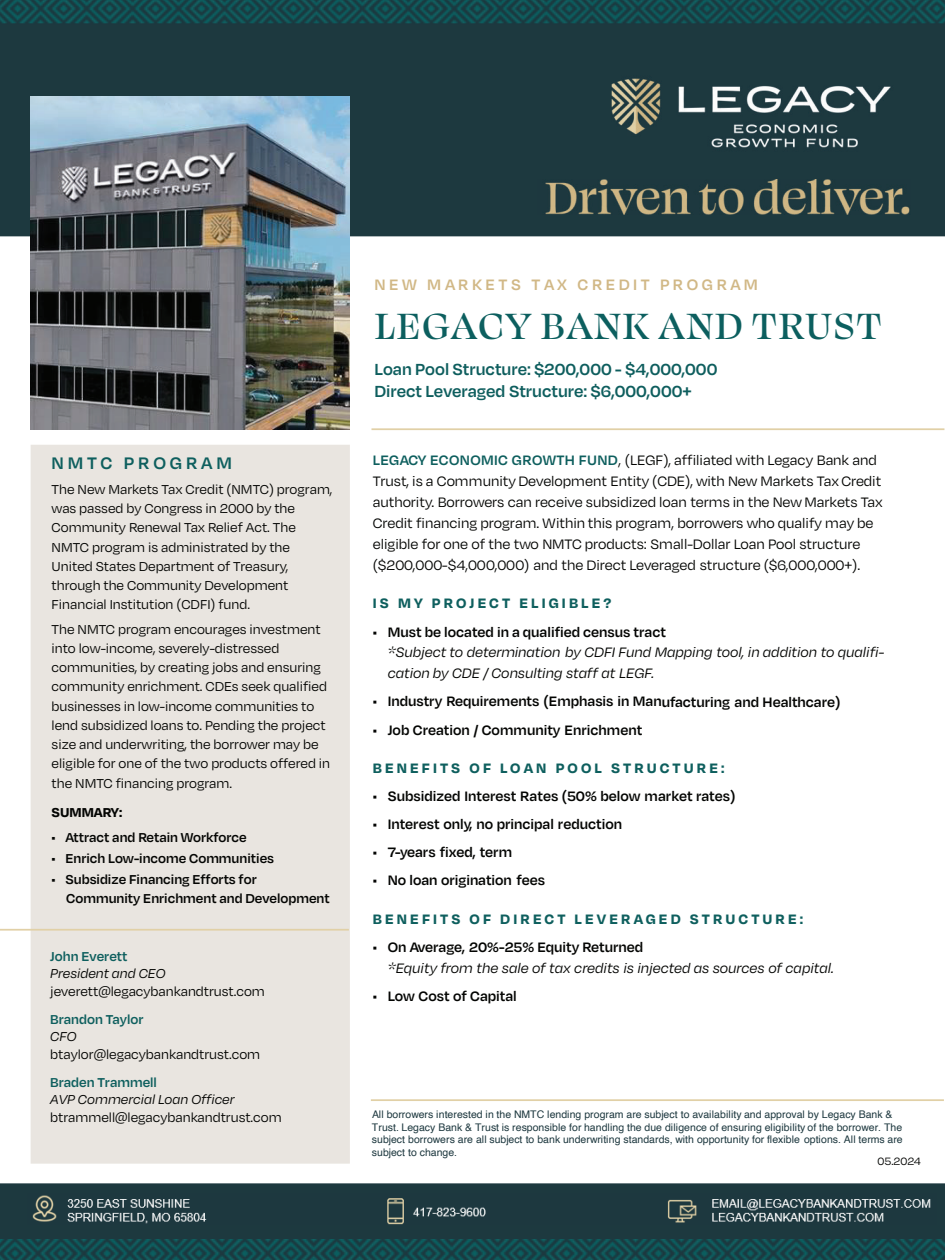
<style>
.page{position:relative;width:945px;height:1260px;background:#fff}
.page>*{position:absolute;margin:0;border:0;box-sizing:border-box;transform-origin:0 0}
.t1{font:500 42px "Swear Display";letter-spacing:.025em;color:#0c5f5f}
.t2{font:600 19.25px "Degular";letter-spacing:.2em;color:#0e5f5e}
.t3{font:600 18.55px/22.1px "Degular";color:#0e5e5e}
.t4{font:600 17.5px "Degular";letter-spacing:.205em;color:#d1b886}
.t5{font:15.75px/21px "Degular";letter-spacing:-.005em;color:#040503}
.t6{font:600 15.75px "Degular";color:#040503}
.t7{font:italic 15.75px/21px "Degular";letter-spacing:-.005em;color:#040503}
.t8{font:700 15.75px "Degular";letter-spacing:.2em;color:#0e5f5e}
.t9{font:14.88px/19.2px "Degular";color:#040503}
.t10{font:600 14.88px/19.2px "Degular";color:#040503}
.t11{font:italic 14.88px "Degular";color:#040503}
.t12{font:600 14.88px "Degular";color:#0e5f5e}
.t13{font:700 14.88px "Degular";color:#040503}
.t14{font:12.25px "Degular";color:#040503}
.t15{font:10.5px/12.6px "Helvetica";color:#1d383f}
.s1{font-weight:600;color:#0e5f5e}
</style>
<div class="page">
<img style="left:0;top:0;width:945px;height:24px">
<div style="left:0;top:24px;width:945px;height:212px;background:#1d393f"></div>
<img style="left:592px;top:56px;width:318px;height:112px">
<img style="left:31px;top:96px;width:318px;height:333px">
<div style="left:0;top:1183px;width:945px;height:56px;background:#1d393f"></div>
<img style="left:538px;top:180px;width:372px;height:35px">
<img style="left:27px;top:1194px;width:909px;height:30px">
<div style="left:31px;top:445px;width:319px;height:719px;background:#e9e5e0"></div>
<hr style="left:0;top:929px;width:349px;height:2px;background:#e1d0a6">
<hr style="left:371px;top:428px;width:573px;height:2px;background:#e1d0a6">
<hr style="left:371px;top:1099px;width:573px;height:2px;background:#e1d0a6">
<img style="left:0;top:1239px;width:945px;height:21px">
<p class="t2" style="left:52px;top:451px;width:182px">NMTC PROGRAM</p>
<p class="t9" style="left:52px;top:479px;width:282px">The New Markets Tax Credit (NMTC) program, was passed by Congress in 2000 by the Community Renewal Tax Relief Act. The NMTC program is administrated by the United States Department of Treasury, through the Community Development Financial Institution (CDFI) fund.</p>
<p class="t9" style="left:52px;top:619px;width:280px">The NMTC program encourages investment into low-income, severely-distressed communities, by creating jobs and ensuring community enrichment. CDEs seek qualified businesses in low-income communities to lend subsidized loans to. Pending the project size and underwriting, the borrower may be eligible for one of the two products offered in the NMTC financing program.</p>
<p class="t13" style="left:52px;top:803px;width:72px">SUMMARY:</p>
<p class="t10" style="left:52px;top:827px;width:197px">• Attract and Retain Workforce</p>
<p class="t10" style="left:52px;top:848px;width:224px">• Enrich Low-income Communities</p>
<p class="t10" style="left:66px;top:869px;width:265px;text-indent:-15px">• Subsidize Financing Efforts for<br>Community Enrichment and Development</p>
<p class="t12" style="left:50px;top:947px;width:79px">John Everett</p>
<p class="t11" style="left:50px;top:965px;width:117px">President and CEO</p>
<p class="t9" style="left:50px;top:981px;width:216px">jeverett@legacybankandtrust.com</p>
<p class="t12" style="left:50px;top:1010px;width:95px">Brandon Taylor</p>
<p class="t11" style="left:50px;top:1028px;width:28px">CFO</p>
<p class="t9" style="left:50px;top:1044px;width:211px">btaylor@legacybankandtrust.com</p>
<p class="t12" style="left:50px;top:1073px;width:108px">Braden Trammell</p>
<p class="t11" style="left:50px;top:1091px;width:186px">AVP Commercial Loan Officer</p>
<p class="t9" style="left:50px;top:1107px;width:233px">btrammell@legacybankandtrust.com</p>
<p class="t4" style="left:374px;top:274px;width:385px">NEW MARKETS TAX CREDIT PROGRAM</p>
<h1 class="t1" style="left:374px;top:299px;width:509px">LEGACY BANK AND TRUST</h1>
<p class="t3" style="left:374px;top:357px;width:345px">Loan Pool Structure: $200,000 - $4,000,000<br>Direct Leveraged Structure: $6,000,000+</p>
<p class="t5" style="left:373px;top:449px;width:512px"><span class="s1">LEGACY ECONOMIC GROWTH FUND</span>, (LEGF), affiliated with Legacy Bank and Trust, is a Community Development Entity (CDE), with New Markets Tax Credit authority. Borrowers can receive subsidized loan terms in the New Markets Tax Credit financing program. Within this program, borrowers who qualify may be eligible for one of the two NMTC products: Small-Dollar Loan Pool structure ($200,000-$4,000,000) and the Direct Leveraged structure ($6,000,000+).</p>
<p class="t8" style="left:373px;top:594px;width:240px">IS MY PROJECT ELIGIBLE?</p>
<p class="t6" style="left:373px;top:622px;width:295px">• Must be located in a qualified census tract</p>
<p class="t7" style="left:388px;top:641px;width:498px">*Subject to determination by CDFI Fund Mapping tool, in addition to qualifi&shy;cation by CDE / Consulting staff at LEGF.</p>
<p class="t6" style="left:373px;top:692px;width:469px">• Industry Requirements (Emphasis in Manufacturing and Healthcare)</p>
<p class="t6" style="left:373px;top:720px;width:271px">• Job Creation / Community Enrichment</p>
<p class="t8" style="left:373px;top:758px;width:353px">BENEFITS OF LOAN POOL STRUCTURE:</p>
<p class="t6" style="left:373px;top:786px;width:364px">• Subsidized Interest Rates (50% below market rates)</p>
<p class="t6" style="left:373px;top:814px;width:251px">• Interest only, no principal reduction</p>
<p class="t6" style="left:373px;top:842px;width:141px">• 7-years fixed, term</p>
<p class="t6" style="left:373px;top:870px;width:174px">• No loan origination fees</p>
<p class="t8" style="left:373px;top:909px;width:432px">BENEFITS OF DIRECT LEVERAGED STRUCTURE:</p>
<p class="t6" style="left:373px;top:937px;width:272px">• On Average, 20%-25% Equity Returned</p>
<p class="t7" style="left:388px;top:957px;width:448px">*Equity from the sale of tax credits is injected as sources of capital.</p>
<p class="t6" style="left:373px;top:986px;width:145px">• Low Cost of Capital</p>
<p class="t15" style="left:372px;top:1109px;width:532px">All borrowers interested in the NMTC lending program are subject to availability and approval by Legacy Bank &amp; Trust. Legacy Bank &amp; Trust is responsible for handling the due diligence of ensuring eligibility of the borrower. The subject borrowers are all subject to bank underwriting standards, with opportunity for flexible options. All terms are subject to change.</p>
<p class="t14" style="left:878px;top:1153px;width:45px">05.2024</p>
</div>
